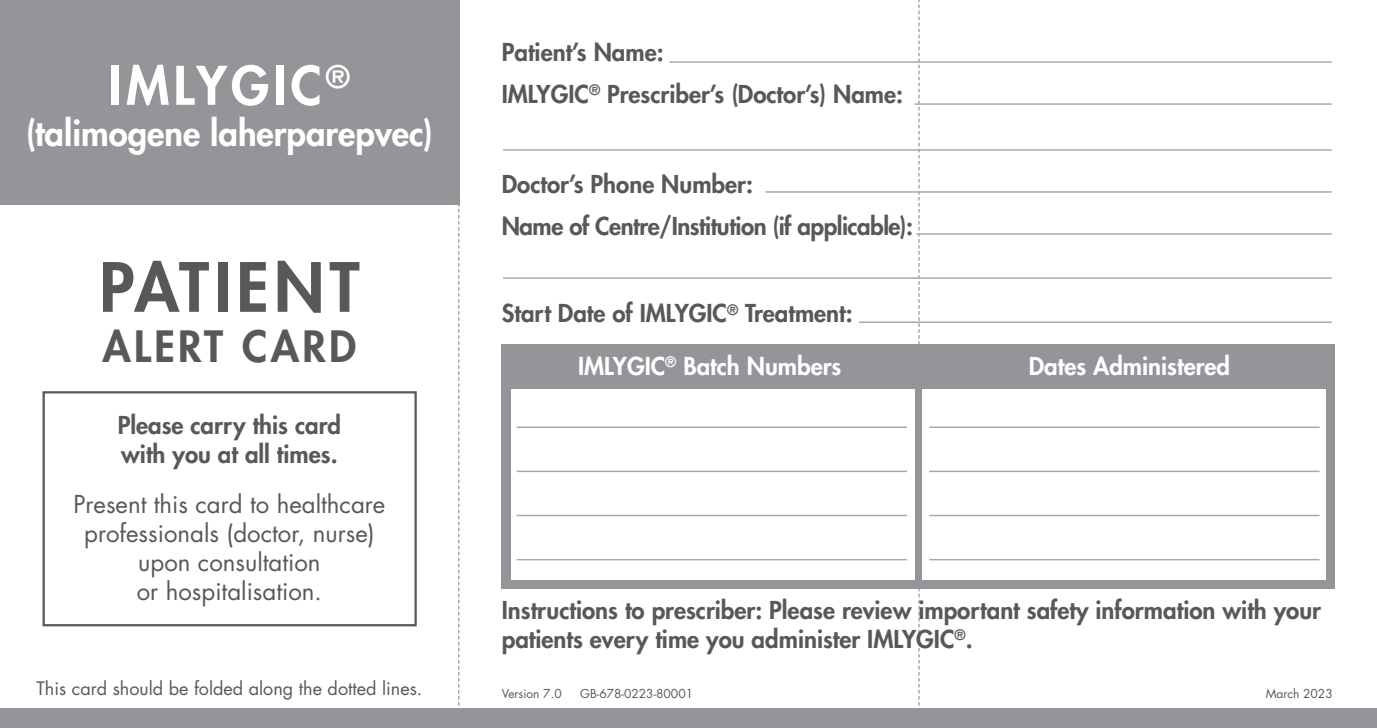
<style>
.page{position:relative;width:1377px;height:728px;background:#fff}
.page>*{position:absolute;margin:0;border:0;box-sizing:border-box;transform-origin:0 0}
.t1{font:800 66px "Futura Std";letter-spacing:.08em;color:#57585a}
.t2{font:800 51.6px "Futura Std";letter-spacing:.08em;color:#fff}
.t3{font:800 42px "Futura Std";letter-spacing:.08em;color:#57585a}
.t4{font:800 34.5px "Futura Std";color:#fff}
.t5{font:800 24px "Futura Std";color:#57585a}
.t6{font:24px "Futura Std";color:#57585a}
.t7{font:800 24px "Futura Std";letter-spacing:-.02em;color:#57585a}
.t8{font:800 24px "Futura Std";color:#fff}
.t9{font:18px "Futura Std";color:#57585a}
.t10{font:12px "Futura Std";color:#57585a}
</style>
<div class="page">
<div style="left:0;top:0;width:459px;height:204px;background:#939598"></div>
<div style="left:502px;top:344px;width:833px;height:244px;background:#939598"></div>
<div style="left:0;top:709px;width:1377px;height:19px;background:#939598"></div>
<svg style="left:458px;top:204px;width:1px;height:505px"></svg>
<svg style="left:918px;top:0;width:1px;height:709px"></svg>
<div style="left:511px;top:389px;width:403px;height:191px;background:#fff"></div>
<div style="left:922px;top:389px;width:403px;height:191px;background:#fff"></div>
<hr style="left:669px;top:61px;width:663px;height:2px;background:#a8a9ad">
<hr style="left:915px;top:103px;width:417px;height:2px;background:#a8a9ad">
<hr style="left:503px;top:149px;width:829px;height:2px;background:#a8a9ad">
<hr style="left:765px;top:191px;width:567px;height:2px;background:#a8a9ad">
<hr style="left:916px;top:233px;width:416px;height:2px;background:#a8a9ad">
<hr style="left:503px;top:277px;width:829px;height:2px;background:#a8a9ad">
<hr style="left:859px;top:321px;width:473px;height:2px;background:#a8a9ad">
<hr style="left:517px;top:426px;width:390px;height:2px;background:#a8a9ad">
<hr style="left:929px;top:426px;width:390px;height:2px;background:#a8a9ad">
<hr style="left:517px;top:471px;width:390px;height:1px;background:#a8a9ad">
<hr style="left:929px;top:471px;width:390px;height:1px;background:#a8a9ad">
<hr style="left:517px;top:515px;width:390px;height:1px;background:#a8a9ad">
<hr style="left:929px;top:515px;width:390px;height:1px;background:#a8a9ad">
<hr style="left:517px;top:559px;width:390px;height:1px;background:#a8a9ad">
<hr style="left:929px;top:559px;width:390px;height:1px;background:#a8a9ad">
<div style="left:43px;top:391px;width:374px;height:235px;border:2px solid #57585a"></div>
<p class="t2" style="left:109px;top:53px;width:243px">IMLYGIC<sup>®</sup></p>
<p class="t4" style="left:26px;top:112px;width:409px">(talimogene laherparepvec)</p>
<p class="t1" style="left:99px;top:246px;width:261px">PATIENT</p>
<p class="t3" style="left:102px;top:320px;width:255px">ALERT CARD</p>
<p class="t5" style="left:118px;top:410px;width:225px">Please carry this card</p>
<p class="t5" style="left:121px;top:439px;width:218px">with you at all times.</p>
<p class="t6" style="left:73px;top:489px;width:313px">Present this card to healthcare</p>
<p class="t6" style="left:84px;top:518px;width:292px">professionals (doctor, nurse)</p>
<p class="t6" style="left:138px;top:547px;width:184px">upon consultation</p>
<p class="t6" style="left:137px;top:576px;width:187px">or hospitalisation.</p>
<p class="t9" style="left:36px;top:676px;width:387px">This card should be folded along the dotted lines.</p>
<p class="t5" style="left:502px;top:37px;width:163px">Patient’s Name:</p>
<p class="t5" style="left:502px;top:79px;width:403px">IMLYGIC<sup>®</sup> Prescriber’s (Doctor’s) Name:</p>
<p class="t5" style="left:502px;top:169px;width:253px">Doctor’s Phone Number:</p>
<p class="t7" style="left:502px;top:211px;width:413px">Name of Centre/Institution (if applicable):</p>
<p class="t5" style="left:502px;top:298px;width:352px">Start Date of IMLYGIC<sup>®</sup> Treatment:</p>
<p class="t8" style="left:578px;top:351px;width:265px">IMLYGIC<sup>®</sup> Batch Numbers</p>
<p class="t8" style="left:1029px;top:351px;width:203px">Dates Administered</p>
<p class="t5" style="left:502px;top:595px;width:821px">Instructions to prescriber: Please review important safety information with your</p>
<p class="t5" style="left:502px;top:624px;width:472px">patients every time you administer IMLYGIC<sup>®</sup>.</p>
<p class="t10" style="left:502px;top:685px;width:61px">Version 7.0</p>
<p class="t10" style="left:580px;top:685px;width:114px">GB-678-0223-80001</p>
<p class="t10" style="left:1266px;top:685px;width:69px">March 2023</p>
</div>
